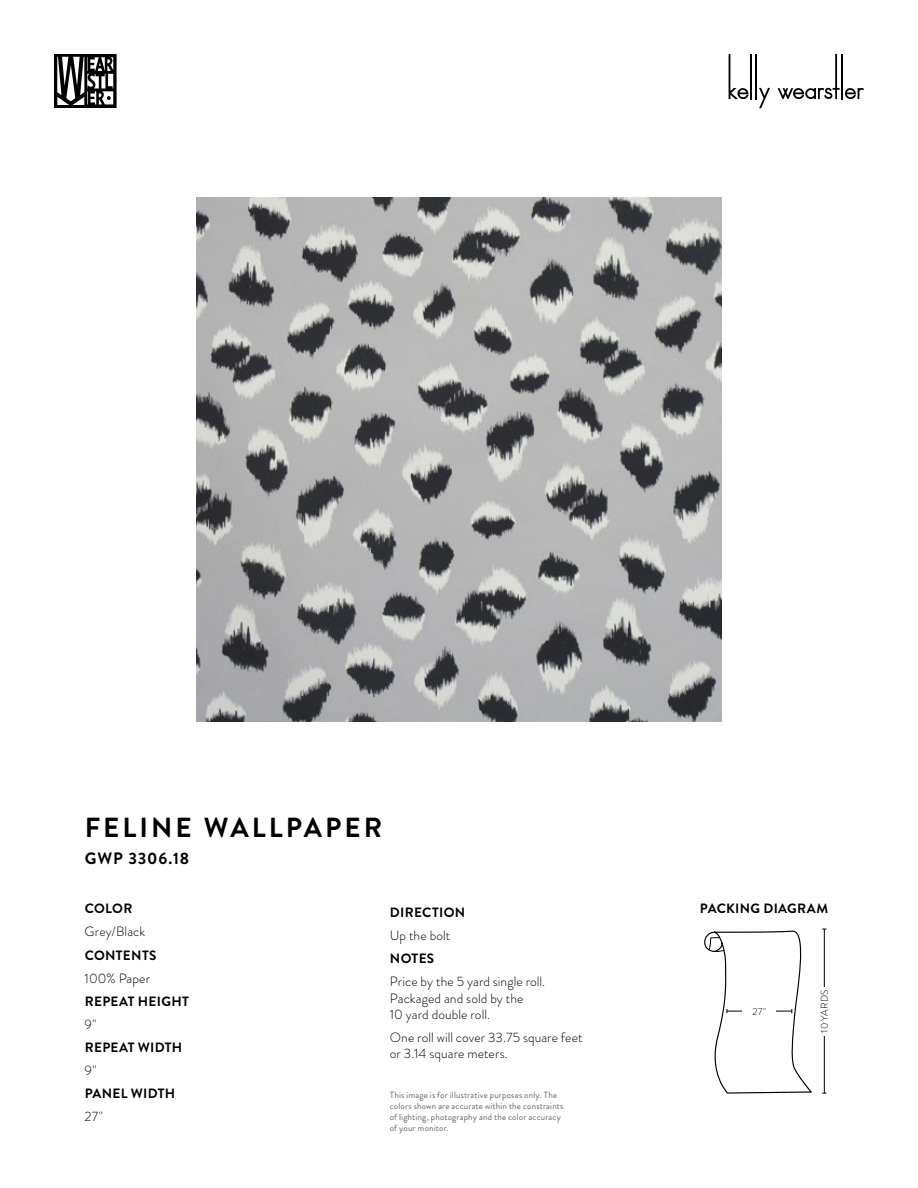
<style>
.page{position:relative;width:918px;height:1188px;background:#fff}
.page>*{position:absolute;margin:0;border:0;box-sizing:border-box;transform-origin:0 0}
.t1{font:700 27.6px "Brandon Grotesque";letter-spacing:.105em;color:#000}
.t2{font:700 16.5px "Brandon Grotesque";letter-spacing:.05em;color:#000}
.t3{font:300 13.5px/16.2px "Brandon Grotesque";letter-spacing:.005em;color:#000}
.t4{font:700 13.5px "Brandon Grotesque";letter-spacing:.025em;color:#000}
.t5{font:300 9.9px "Brandon Grotesque";letter-spacing:.015em;color:#000}
.t6{font:9px/10.8px "Brandon Grotesque";letter-spacing:.02em;color:#626466}
</style>
<div class="page">
<svg style="left:54px;top:54px;width:63px;height:54px"></svg>
<hr style="left:750px;top:54px;width:2px;height:45px;background:#000">
<hr style="left:755px;top:54px;width:2px;height:45px;background:#000">
<svg style="left:759px;top:88px;width:11px;height:20px"></svg>
<svg style="left:778px;top:54px;width:86px;height:45px"></svg>
<svg style="left:729px;top:54px;width:20px;height:45px"></svg>
<img style="left:197px;top:197px;width:524px;height:524px">
<hr style="left:824px;top:929px;width:1px;height:164px;background:#000">
<svg style="left:704px;top:931px;width:107px;height:163px"></svg>
<div style="left:820px;top:987px;width:8px;height:48px;background:#fff"></div>
<div style="left:742px;top:1007px;width:34px;height:8px;background:#fff"></div>
<h1 class="t1" style="left:85px;top:808px;width:299px">FELINE WALLPAPER</h1>
<p class="t2" style="left:85px;top:846px;width:106px">GWP 3306.18</p>
<p class="t4" style="left:85px;top:899px;width:49px">COLOR</p>
<p class="t3" style="left:85px;top:923px;width:62px">Grey/Black</p>
<p class="t4" style="left:85px;top:946px;width:73px">CONTENTS</p>
<p class="t3" style="left:85px;top:970px;width:67px">100% Paper</p>
<p class="t4" style="left:85px;top:992px;width:106px">REPEAT HEIGHT</p>
<p class="t3" style="left:85px;top:1016px;width:13px">9"</p>
<p class="t4" style="left:85px;top:1038px;width:99px">REPEAT WIDTH</p>
<p class="t3" style="left:85px;top:1062px;width:13px">9"</p>
<p class="t4" style="left:85px;top:1084px;width:92px">PANEL WIDTH</p>
<p class="t3" style="left:85px;top:1108px;width:20px">27"</p>
<p class="t4" style="left:390px;top:903px;width:77px">DIRECTION</p>
<p class="t3" style="left:390px;top:928px;width:62px">Up the bolt</p>
<p class="t4" style="left:390px;top:949px;width:46px">NOTES</p>
<p class="t3" style="left:390px;top:974px;width:157px">Price by the 5 yard single roll.<br>Packaged and sold by the<br>10 yard double roll.</p>
<p class="t3" style="left:390px;top:1029px;width:194px">One roll will cover 33.75 square feet or 3.14 square meters.</p>
<p class="t6" style="left:390px;top:1090px;width:175px">This image is for illustrative purposes only. The colors shown are accurate within the constraints of lighting, photography and the color accuracy of your monitor.</p>
<p class="t4" style="left:700px;top:899px;width:130px">PACKING DIAGRAM</p>
<p class="t5" style="left:753px;top:1004px;width:15px">27"</p>
<p class="t5" style="left:818px;top:1033px;width:45px;rotate:-90deg">10 YARDS</p>
</div>
